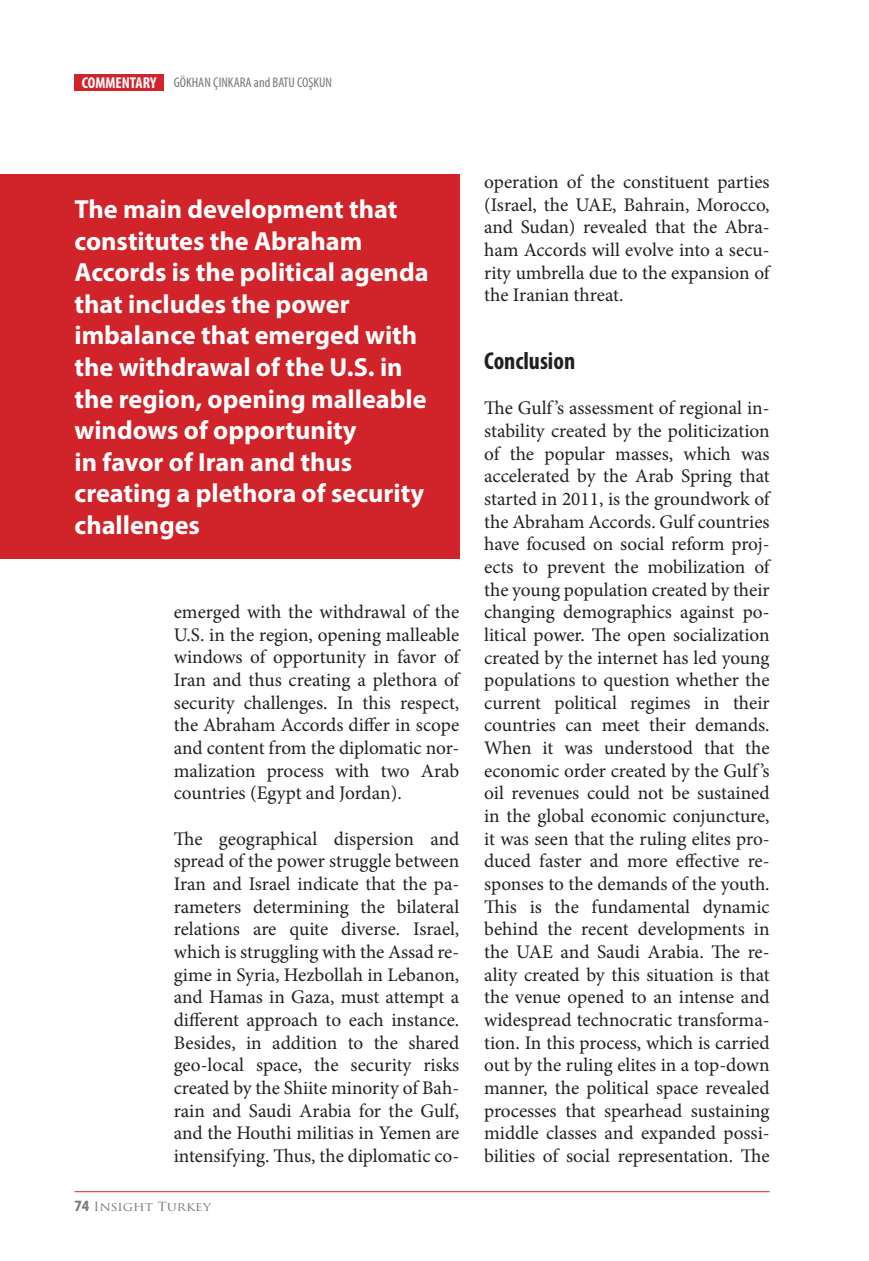
<style>
.page{position:relative;width:869px;height:1261px;background:#fff}
.page>*{position:absolute;margin:0;border:0;box-sizing:border-box;transform-origin:0 0}
.t1{font:700 26.25px/31.5px "Myriad Pro";color:#fff}
.t2{font:700 condensed 24.5px "Myriad Pro";color:#231f20}
.t3{font:19.25px/22.6px "Minion Pro";color:#231f20;text-align:justify}
.t4{font:condensed 14px "Myriad Pro";color:#76787b}
.t5{font:12.25px "Trajan Pro";color:#76787b;scale:1.11 1}
.s1{font-weight:700;font-size:15.75px;color:#fff}
.s2{font-family:"Myriad Pro";font-weight:700;font-stretch:condensed;font-size:15.75px}
</style>
<div class="page">
<div style="left:74px;top:74px;width:90px;height:17px;background:#d1232a"></div>
<hr style="left:74px;top:1190px;width:695px;height:1px;background:#d1232a">
<div style="left:0;top:174px;width:459px;height:384px;background:#d1232a"></div>
<p class="t4" style="left:82px;top:74px;width:251px"><span class="s1">COMMENTARY</span> GÖKHAN ÇINKARA and BATU COŞKUN</p>
<p class="t1" style="left:74px;top:193px;width:355px">The main development that constitutes the Abraham<br>Accords is the political agenda that includes the power imbalance that emerged with the withdrawal of the U.S. in the region, opening malleable windows of opportunity<br>in favor of Iran and thus creating a plethora of security challenges</p>
<p class="t3" style="left:174px;top:600px;width:287px">emerged with the withdrawal of the U.S. in the region, opening malleable windows of opportunity in favor of Iran and thus creating a plethora of security challenges. In this respect, the Abraham Accords differ in scope and content from the diplomatic nor&shy;malization process with two Arab countries (Egypt and Jordan).</p>
<p class="t3" style="left:174px;top:827px;width:287px">The geographical dispersion and spread of the power struggle between Iran and Israel indicate that the pa&shy;rameters determining the bilateral relations are quite diverse. Israel, which is struggling with the Assad re&shy;gime in Syria, Hezbollah in Lebanon, and Hamas in Gaza, must attempt a different approach to each instance.<br>Besides, in addition to the shared geo-local space, the security risks created by the Shiite minority of Bah&shy;rain and Saudi Arabia for the Gulf, and the Houthi militias in Yemen are intensifying. Thus, the diplomatic co-</p>
<p class="t5" style="left:74px;top:1198px;width:124px"><span class="s2">74</span> Insight Turkey</p>
<p class="t3" style="left:484px;top:170px;width:287px">operation of the constituent parties (Israel, the UAE, Bahrain, Morocco, and Sudan) revealed that the Abra&shy;ham Accords will evolve into a secu&shy;rity umbrella due to the expansion of the Iranian threat.</p>
<p class="t2" style="left:484px;top:345px;width:93px">Conclusion</p>
<p class="t3" style="left:484px;top:397px;width:287px">The Gulf ’s assessment of regional in&shy;stability created by the politicization of the popular masses, which was accelerated by the Arab Spring that started in 2011, is the groundwork of the Abraham Accords. Gulf countries have focused on social reform proj&shy;ects to prevent the mobilization of the young population created by their changing demographics against po&shy;litical power. The open socialization created by the internet has led young populations to question whether the current political regimes in their countries can meet their demands.<br>When it was understood that the economic order created by the Gulf ’s oil revenues could not be sustained in the global economic conjuncture, it was seen that the ruling elites pro&shy;duced faster and more effective re&shy;sponses to the demands of the youth.<br>This is the fundamental dynamic behind the recent developments in the UAE and Saudi Arabia. The re&shy;ality created by this situation is that the venue opened to an intense and widespread technocratic transforma&shy;tion. In this process, which is carried out by the ruling elites in a top-down manner, the political space revealed processes that spearhead sustaining middle classes and expanded possi&shy;bilities of social representation. The</p>
</div>
